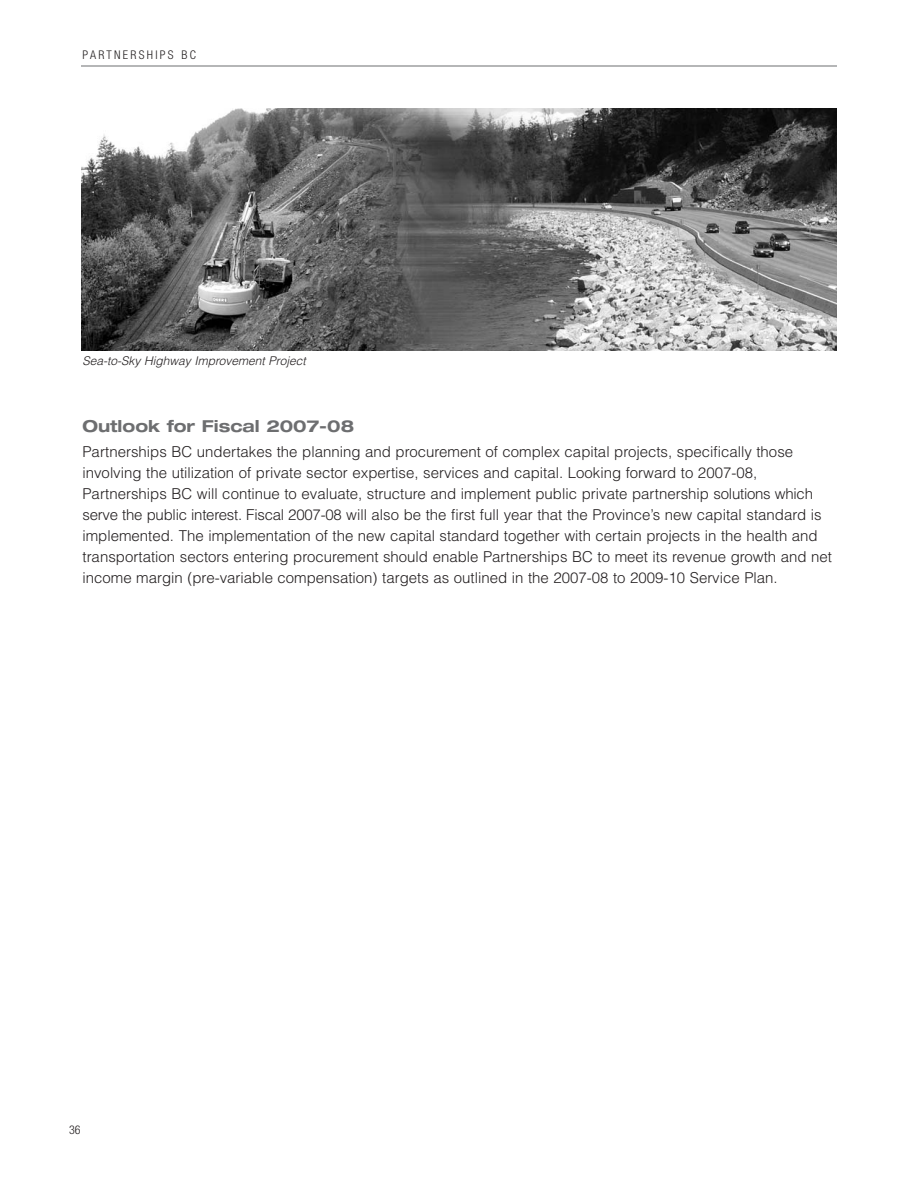
<style>
.page{position:relative;width:918px;height:1188px;background:#fff}
.page>*{position:absolute;margin:0;border:0;box-sizing:border-box;transform-origin:0 0}
.t1{font:700 expanded 16.5px "Helvetica Neue";color:#6d6e70}
.t2{font:300 15px/21px "Helvetica";color:#231f20}
.t3{font:italic 300 12px "Helvetica";color:#231f20}
.t4{font:300 condensed 12px "Helvetica Neue";letter-spacing:.19em;color:#231f20}
</style>
<div class="page">
<hr style="left:81px;top:66px;width:756px;height:1px;background:#6d6e70">
<img style="left:81px;top:108px;width:756px;height:243px">
<p class="t4" style="left:82px;top:51px;width:115px">PARTNERSHIPS BC</p>
<p class="t3" style="left:82px;top:357px;width:225px">Sea-to-Sky Highway Improvement Project</p>
<p class="t1" style="left:82px;top:420px;width:273px">Outlook for Fiscal 2007-08</p>
<p class="t2" style="left:82px;top:443px;width:751px">Partnerships BC undertakes the planning and procurement of complex capital projects, specifically those involving the utilization of private sector expertise, services and capital. Looking forward to 2007-08, Partnerships BC will continue to evaluate, structure and implement public private partnership solutions which serve the public interest. Fiscal 2007-08 will also be the first full year that the Province’s new capital standard is implemented. The implementation of the new capital standard together with certain projects in the health and transportation sectors entering procurement should enable Partnerships BC to meet its revenue growth and net income margin (pre-variable compensation) targets as outlined in the 2007-08 to 2009-10 Service Plan.</p>
<p class="t4" style="left:69px;top:1125px;width:13px">36</p>
</div>
